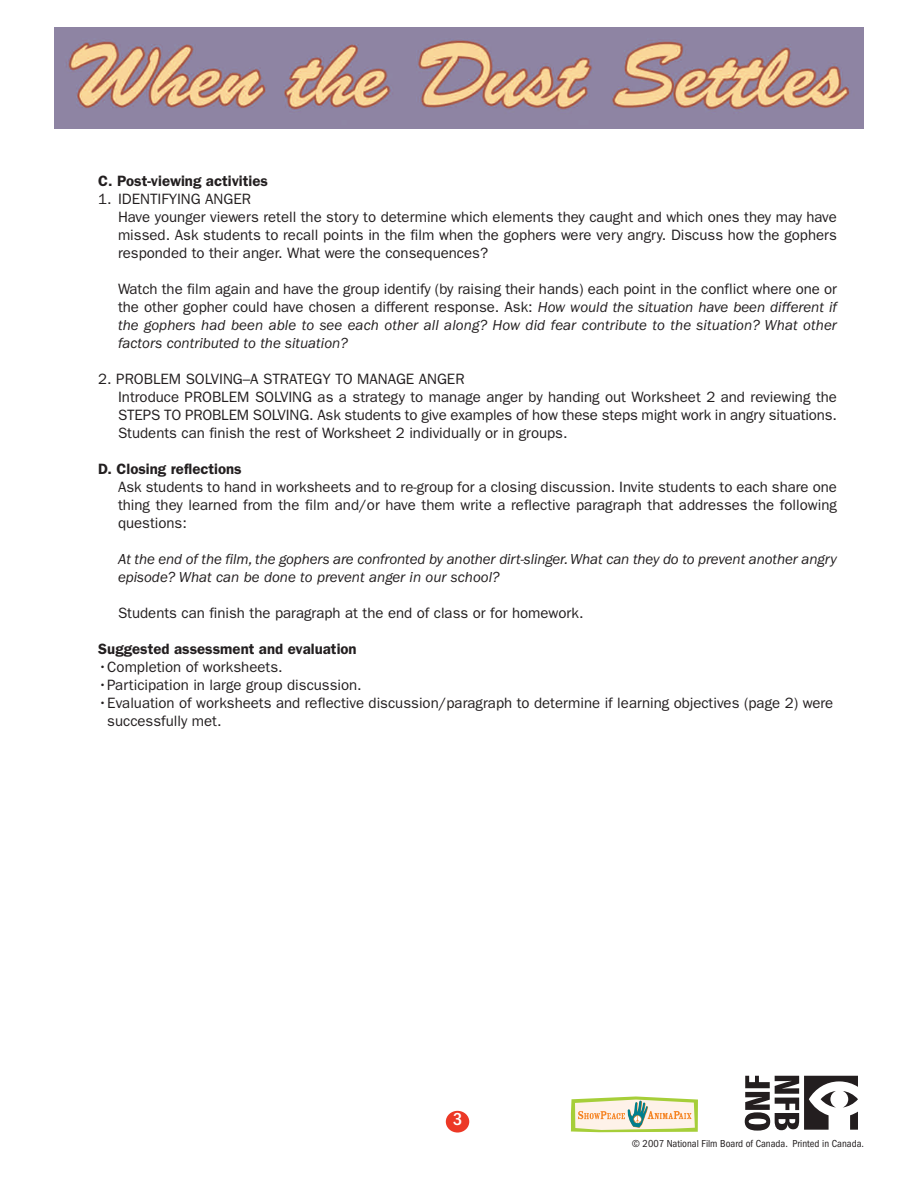
<style>
.page{position:relative;width:918px;height:1188px;background:#fff}
.page>*{position:absolute;margin:0;border:0;box-sizing:border-box;transform-origin:0 0}
.t1{font:500 condensed 18px "Franklin Gothic";color:#fff}
.t2{font:15px/18px "Franklin Gothic";color:#231f20}
.t3{font:italic 15px/17.9px "Franklin Gothic";letter-spacing:-.005em;color:#231f20;text-align:justify}
.t4{font:600 15px "Franklin Gothic";color:#231f20}
.t5{font:condensed 10.5px "Franklin Gothic";color:#231f20}
.s1{font-style:normal}
</style>
<div class="page">
<img style="left:54px;top:28px;width:810px;height:100px">
<div style="left:446px;top:1111px;width:23px;height:22px;background:#ec3826;border-radius:50%"></div>
<svg style="left:745px;top:1076px;width:113px;height:55px"></svg>
<svg style="left:570px;top:1096px;width:128px;height:36px"></svg>
<p class="t4" style="left:98px;top:176px;width:171px">C. Post-viewing activities</p>
<p class="t2" style="left:118px;top:191px;width:720px;text-indent:-20px">1. IDENTIFYING ANGER<br>Have younger viewers retell the story to determine which elements they caught and which ones they may have missed. Ask students to recall points in the film when the gophers were very angry. Discuss how the gophers responded to their anger. What were the consequences?</p>
<p class="t3" style="left:118px;top:281px;width:720px"><span class="s1">Watch the film again and have the group identify (by raising their hands) each point in the conflict where one or the other gopher could have chosen a different response. Ask:</span> How would the situation have been different if the gophers had been able to see each other all along? How did fear contribute to the situation? What other factors contributed to the situation?</p>
<p class="t2" style="left:118px;top:371px;width:720px;text-indent:-20px">2. PROBLEM SOLVING–A STRATEGY TO MANAGE ANGER<br>Introduce PROBLEM SOLVING as a strategy to manage anger by handing out Worksheet 2 and reviewing the STEPS TO PROBLEM SOLVING. Ask students to give examples of how these steps might work in angry situations.<br>Students can finish the rest of Worksheet 2 individually or in groups.</p>
<p class="t4" style="left:98px;top:464px;width:145px">D. Closing reflections</p>
<p class="t2" style="left:118px;top:479px;width:720px;text-align:justify">Ask students to hand in worksheets and to re-group for a closing discussion. Invite students to each share one thing they learned from the film and/or have them write a reflective paragraph that addresses the following questions:</p>
<p class="t3" style="left:118px;top:551px;width:720px;line-height:18.3px">At the end of the film, the gophers are confronted by another dirt-slinger. What can they do to prevent another angry episode? What can be done to prevent anger in our school?</p>
<p class="t2" style="left:118px;top:605px;width:467px">Students can finish the paragraph at the end of class or for homework.</p>
<p class="t4" style="left:98px;top:644px;width:260px">Suggested assessment and evaluation</p>
<p class="t2" style="left:98px;top:659px;width:186px">•Completion of worksheets.</p>
<p class="t2" style="left:98px;top:677px;width:265px">•Participation in large group discussion.</p>
<p class="t2" style="left:107px;top:695px;width:728px;text-indent:-9px">•Evaluation of worksheets and reflective discussion/paragraph to determine if learning objectives (page 2) were successfully met.</p>
<p class="t1" style="left:453px;top:1113px;width:11px">3</p>
<p class="t5" style="left:632px;top:1140px;width:234px">© 2007 National Film Board of Canada. Printed in Canada.</p>
</div>
